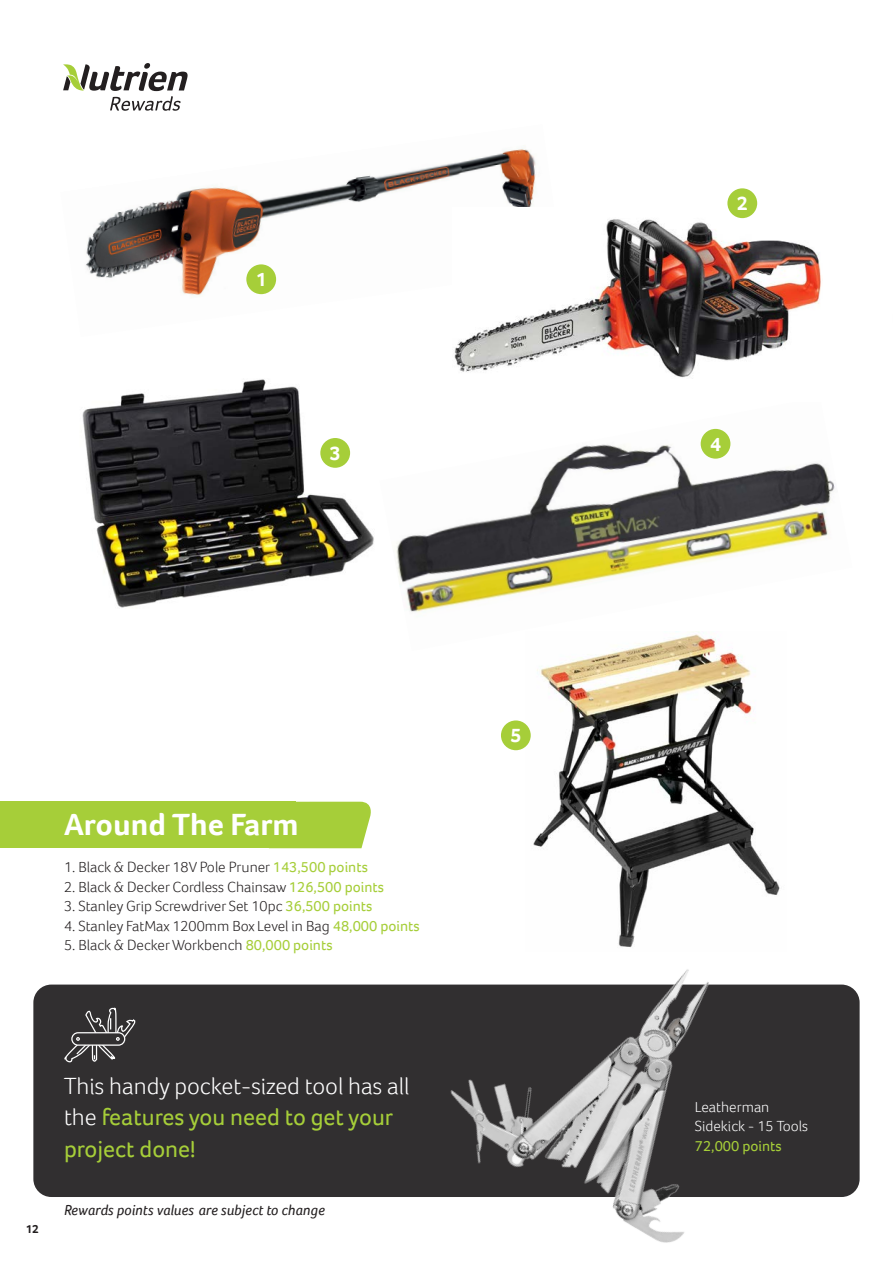
<style>
.page{position:relative;width:893px;height:1263px;background:#fff}
.page>*{position:absolute;margin:0;border:0;box-sizing:border-box;transform-origin:0 0}
.t1{font:700 31.5px "Foco";color:#fff}
.t2{font:24px/31.5px "Foco";color:#a6ce39}
.t3{font:700 19.95px "Foco";color:#fff}
.t4{font:300 15px "Foco";color:#231f20}
.t5{font:300 15px/19.5px "Foco";color:#fff}
.t6{font:italic 15px "Foco";color:#231f20}
.t7{font:700 12px "Foco";color:#231f20}
.s1{font-weight:400;color:#a6ce39}
.s2{font-weight:300;color:#fff}
</style>
<div class="page">
<svg style="left:63px;top:63px;width:125px;height:48px"></svg>
<img style="left:86px;top:149px;width:450px;height:147px">
<img style="left:82px;top:379px;width:292px;height:229px">
<img style="left:396px;top:428px;width:439px;height:184px">
<div style="left:0;top:802px;width:295px;height:46px;background:#a6ce39"></div>
<div style="left:295px;top:802px;width:76px;height:46px;background:#a6ce39"></div>
<img style="left:452px;top:208px;width:369px;height:170px">
<div style="left:246px;top:264px;width:30px;height:30px;background:#a6ce39;border-radius:50%"></div>
<div style="left:727px;top:188px;width:30px;height:30px;background:#a6ce39;border-radius:50%"></div>
<div style="left:701px;top:429px;width:29px;height:30px;background:#a6ce39;border-radius:50%"></div>
<div style="left:320px;top:438px;width:30px;height:30px;background:#a6ce39;border-radius:50%"></div>
<img style="left:528px;top:631px;width:234px;height:230px">
<div style="left:501px;top:720px;width:30px;height:30px;background:#a6ce39;border-radius:50%"></div>
<div style="left:33px;top:984px;width:827px;height:213px;background:#312f30;border-radius:18px"></div>
<img style="left:402px;top:861px;width:437px;height:382px">
<svg style="left:64px;top:1007px;width:72px;height:55px"></svg>
<p class="t3" style="left:256px;top:266px;width:12px">1</p>
<p class="t3" style="left:330px;top:440px;width:12px">3</p>
<p class="t1" style="left:64px;top:803px;width:236px">Around The Farm</p>
<p class="t4" style="left:64px;top:857px;width:305px">1. Black &amp; Decker 18V Pole Pruner <span class="s1">143,500 points</span></p>
<p class="t4" style="left:64px;top:877px;width:322px">2. Black &amp; Decker Cordless Chainsaw <span class="s1">126,500 points</span></p>
<p class="t4" style="left:64px;top:896px;width:310px">3. Stanley Grip Screwdriver Set 10pc <span class="s1">36,500 points</span></p>
<p class="t4" style="left:64px;top:916px;width:357px">4. Stanley FatMax 1200mm Box Level in Bag <span class="s1">48,000 points</span></p>
<p class="t4" style="left:64px;top:935px;width:270px">5. Black &amp; Decker Workbench <span class="s1">80,000 points</span></p>
<p class="t7" style="left:26px;top:1220px;width:15px">12</p>
<p class="t2" style="left:64px;top:1070px;width:347px"><span class="s2">This handy pocket-sized tool has all the</span> features you need to get your project done!</p>
<p class="t6" style="left:64px;top:1200px;width:262px">Rewards points values are subject to change</p>
<p class="t3" style="left:510px;top:722px;width:12px">5</p>
<p class="t3" style="left:737px;top:190px;width:12px">2</p>
<p class="t3" style="left:710px;top:431px;width:12px">4</p>
<p class="t5" style="left:695px;top:1097px;width:115px">Leatherman<br>Sidekick - 15 Tools<br><span class="s1">72,000 points</span></p>
</div>
